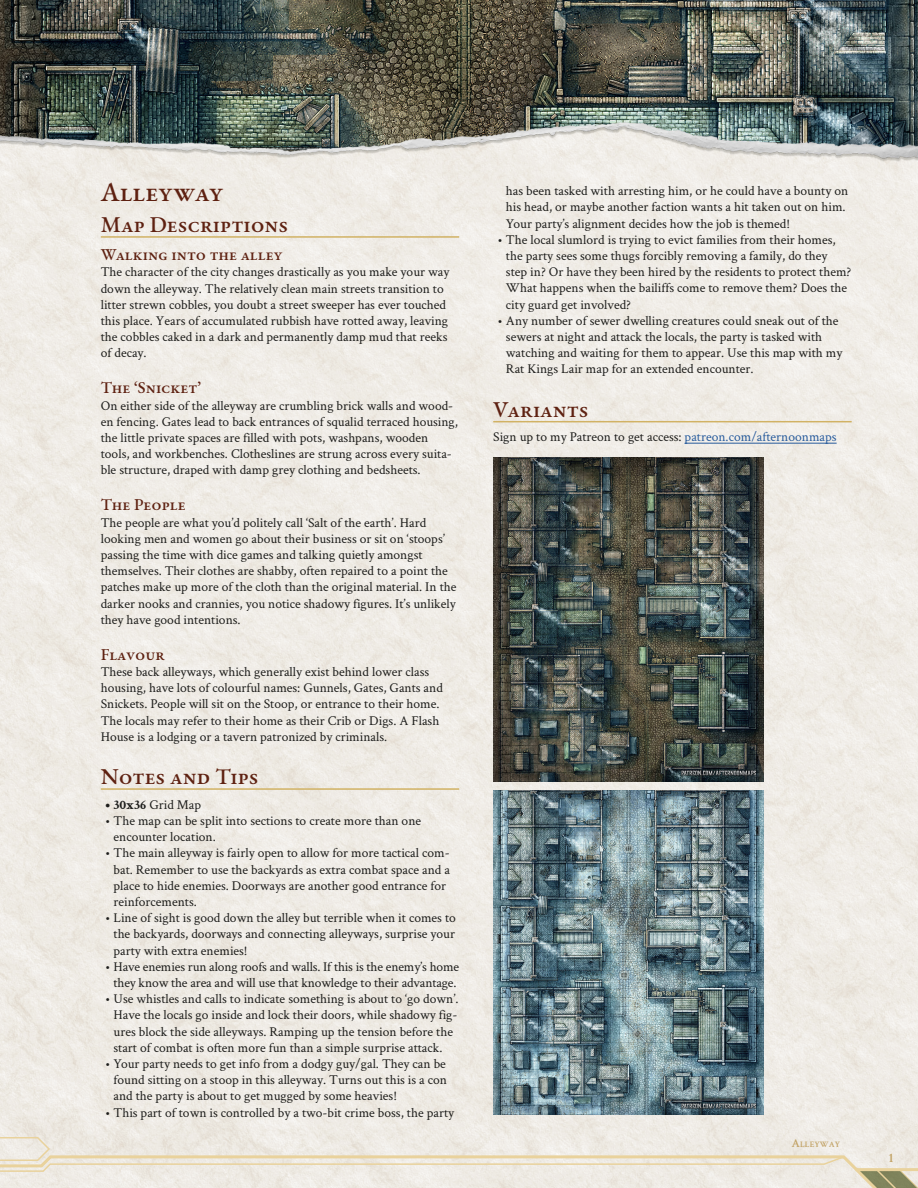
<style>
.page{position:relative;width:918px;height:1188px;background:#fff}
.page>*{position:absolute;margin:0;border:0;box-sizing:border-box;transform-origin:0 0}
.Heading_1{font:500 27px "EB Garamond";color:#5e2111}
.Heading_2{font:500 22.5px "EB Garamond";color:#5e2111}
.Heading_3{font:500 16.5px "EB Garamond";color:#5e2111}
.Core_Body{font:13.5px/16.2px "Crimson Text";color:#1d1d1b}
.t1{font:600 13.5px "Crimson Text";color:#c1a162}
.t2{font:600 8.4px "Crimson Text";color:#c1a162}
.s1{font-weight:700}
.s2{color:#275b9c}
.s3{font-size:12px}
</style>
<div class="page">
<img style="left:0;top:190px;width:918px;height:946px">
<svg style="left:0;top:1136px;width:918px;height:52px;background:#ece6db"></svg>
<hr style="left:101px;top:236px;width:358px;height:2px;background:#d1b264">
<hr style="left:101px;top:788px;width:358px;height:2px;background:#d1b264">
<hr style="left:493px;top:421px;width:359px;height:1px;background:#d1b264">
<hr style="left:685px;top:443px;width:152px;height:1px;background:#275b9c">
<img style="left:0;top:0;width:918px;height:190px">
<img style="left:493px;top:458px;width:270px;height:324px">
<img style="left:493px;top:791px;width:270px;height:324px">
<p class="Heading_1" style="left:101px;top:174px;width:125px">Alleyway</p>
<p class="Heading_2" style="left:101px;top:209px;width:189px">Map Descriptions</p>
<p class="Heading_3" style="left:101px;top:244px;width:183px">Walking into the alley</p>
<p class="Core_Body" style="left:101px;top:264px;width:350px">The character of the city changes drastically as you make your way down the alleyway. The relatively clean main streets transition to litter strewn cobbles, you doubt a street sweeper has ever touched this place. Years of accumulated rubbish have rotted away, leaving the cobbles caked in a dark and permanently damp mud that reeks of decay.</p>
<p class="Heading_3" style="left:101px;top:377px;width:102px">The ‘Snicket’</p>
<p class="Core_Body" style="left:101px;top:397px;width:359px">On either side of the alleyway are crumbling brick walls and wood&shy;en fencing. Gates lead to back entrances of squalid terraced housing, the little private spaces are filled with pots, washpans, wooden tools, and workbenches. Clotheslines are strung across every suita&shy;ble structure, draped with damp grey clothing and bedsheets.</p>
<p class="Heading_3" style="left:101px;top:494px;width:86px">The People</p>
<p class="Core_Body" style="left:101px;top:514px;width:357px">The people are what you’d politely call ‘Salt of the earth’. Hard looking men and women go about their business or sit on ‘stoops’ passing the time with dice games and talking quietly amongst themselves. Their clothes are shabby, often repaired to a point the patches make up more of the cloth than the original material. In the darker nooks and crannies, you notice shadowy figures. It’s unlikely they have good intentions.</p>
<p class="Heading_3" style="left:101px;top:643px;width:66px">Flavour</p>
<p class="Core_Body" style="left:101px;top:663px;width:344px">These back alleyways, which generally exist behind lower class housing, have lots of colourful names: Gunnels, Gates, Gants and Snickets. People will sit on the Stoop, or entrance to their home.<br>The locals may refer to their home as their Crib or Digs. A Flash House is a lodging or a tavern patronized by criminals.</p>
<p class="Heading_2" style="left:101px;top:761px;width:159px">Notes and Tips</p>
<p class="Core_Body" style="left:105px;top:796px;width:98px"><span class="s1">• 30x36</span> Grid Map</p>
<p class="Core_Body" style="left:114px;top:812px;width:309px;text-indent:-9px">• The map can be split into sections to create more than one encounter location.</p>
<p class="Core_Body" style="left:114px;top:844px;width:338px;text-indent:-9px">• The main alleyway is fairly open to allow for more tactical com&shy;bat. Remember to use the backyards as extra combat space and a place to hide enemies. Doorways are another good entrance for reinforcements.</p>
<p class="Core_Body" style="left:114px;top:909px;width:344px;text-align:justify;text-indent:-9px">• Line of sight is good down the alley but terrible when it comes to the backyards, doorways and connecting alleyways, surprise your party with extra enemies!</p>
<p class="Core_Body" style="left:105px;top:958px;width:356px;text-align:center">• Have enemies run along roofs and walls. If this is the enemy’s home they know the area and will use that knowledge to their advantage.</p>
<p class="Core_Body" style="left:105px;top:990px;width:355px;text-align:center">• Use whistles and calls to indicate something is about to ‘go down’.<br>Have the locals go inside and lock their doors, while shadowy fig&shy;ures block the side alleyways. Ramping up the tension before the start of combat is often more fun than a simple surprise attack.</p>
<p class="Core_Body" style="left:114px;top:1055px;width:335px;text-align:justify;text-indent:-9px">• Your party needs to get info from a dodgy guy/gal. They can be found sitting on a stoop in this alleyway. Turns out this is a con and the party is about to get mugged by some heavies!</p>
<p class="Core_Body" style="left:105px;top:1104px;width:351px">• This part of town is controlled by a two-bit crime boss, the party</p>
<p class="Core_Body" style="left:506px;top:182px;width:344px">has been tasked with arresting him, or he could have a bounty on his head, or maybe another faction wants a hit taken out on him.<br>Your party’s alignment decides how the job is themed!</p>
<p class="Core_Body" style="left:506px;top:231px;width:347px;text-indent:-9px">• The local slumlord is trying to evict families from their homes, the party sees some thugs forcibly removing a family, do they step in? Or have they been hired by the residents to protect them?<br>What happens when the bailiffs come to remove them? Does the city guard get involved?</p>
<p class="Core_Body" style="left:506px;top:312px;width:338px;text-indent:-9px">• Any number of sewer dwelling creatures could sneak out of the sewers at night and attack the locals, the party is tasked with watching and waiting for them to appear. Use this map with my Rat Kings Lair map for an extended encounter.</p>
<p class="Heading_2" style="left:493px;top:394px;width:97px">Variants</p>
<p class="Core_Body" style="left:493px;top:428px;width:345px">Sign up to my Patreon to get access: <span class="s2">patreon.com/afternoonmaps</span></p>
<p class="t2" style="left:792px;top:1138px;width:50px"><span class="s3">A</span>LLEYWAY</p>
<p class="t1" style="left:888px;top:1149px;width:7px">1</p>
</div>
